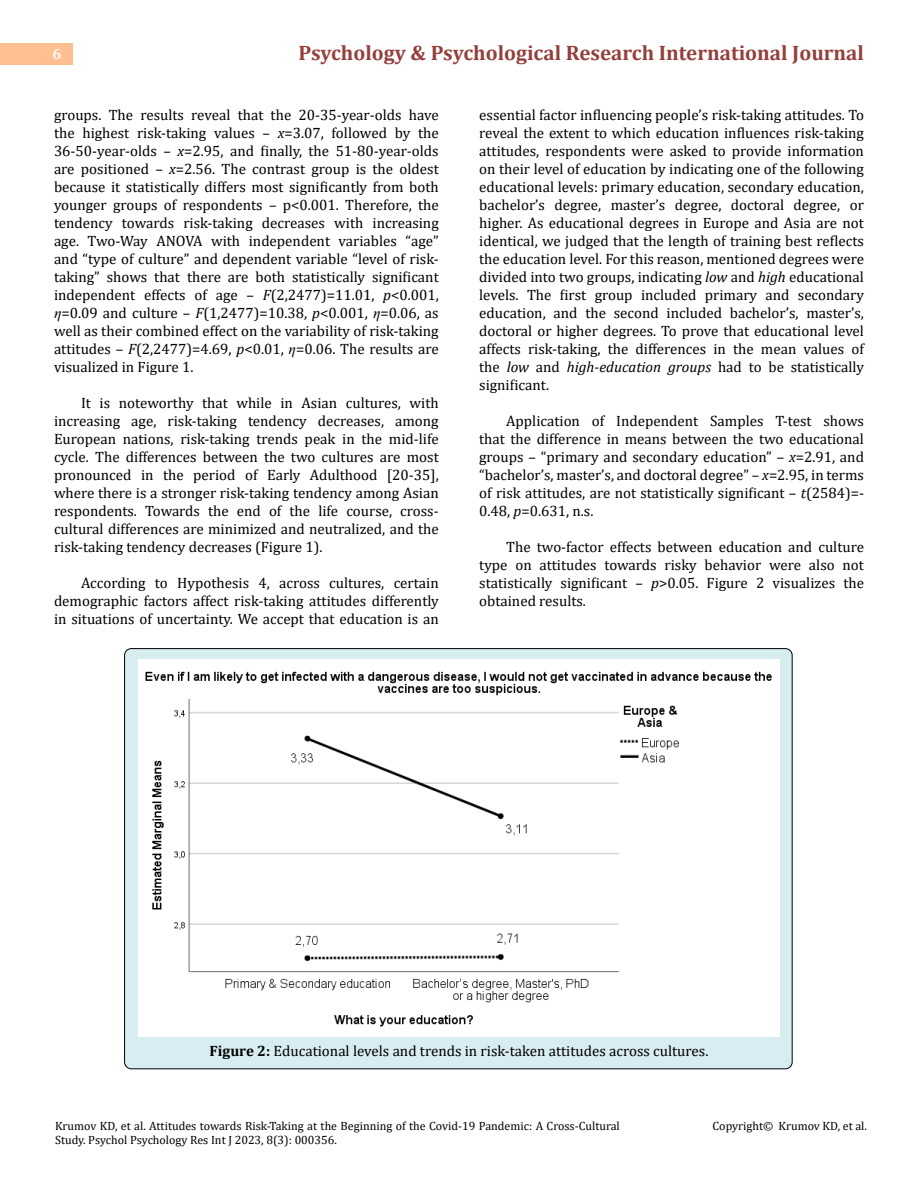
<style>
.page{position:relative;width:918px;height:1188px;background:#fff}
.page>*{position:absolute;margin:0;border:0;box-sizing:border-box;transform-origin:0 0}
.t1{font:700 21px "Cambria";color:#953f3c}
.t2{font:15px/18px "Cambria";color:#000;text-align:justify}
.t3{font:700 15px "Cambria";color:#fff}
.t4{font:12px/14.4px "Cambria";color:#000}
.s1{font-style:italic}
.s2{font-family:"Times New Roman";font-style:italic}
.s3{font-weight:700}
</style>
<div class="page">
<div style="left:0;top:43px;width:73px;height:21px;background:#ffbf91"></div>
<div style="left:125px;top:649px;width:667px;height:420px;background:#d8edf2;border-radius:7px"></div>
<img style="left:139px;top:660px;width:640px;height:376px">
<p class="t3" style="left:53px;top:44px;width:10px">6</p>
<h1 class="t1" style="left:298px;top:38px;width:567px">Psychology &amp; Psychological Research International Journal</h1>
<p class="t2" style="left:54px;top:105px;width:386px">groups. The results reveal that the 20-35-year-olds have the highest risk-taking values – <span class="s1">x</span>=3.07, followed by the 36-50-year-olds – <span class="s1">x</span>=2.95, and finally, the 51-80-year-olds are positioned – <span class="s1">x</span>=2.56. The contrast group is the oldest because it statistically differs most significantly from both younger groups of respondents – p&lt;0.001. Therefore, the tendency towards risk-taking decreases with increasing age. Two-Way ANOVA with independent variables “age” and “type of culture” and dependent variable “level of risk&shy;taking” shows that there are both statistically significant independent effects of age – <span class="s1">F</span>(2,2477)=11.01, <span class="s1">p</span>&lt;0.001, <span class="s2">η</span>=0.09 and culture – <span class="s1">F</span>(1,2477)=10.38, <span class="s1">p</span>&lt;0.001, <span class="s2">η</span>=0.06, as well as their combined effect on the variability of risk-taking attitudes – <span class="s1">F</span>(2,2477)=4.69, <span class="s1">p</span>&lt;0.01, <span class="s2">η</span>=0.06. The results are visualized in Figure 1.</p>
<p class="t2" style="left:54px;top:393px;width:386px;text-indent:27px">It is noteworthy that while in Asian cultures, with increasing age, risk-taking tendency decreases, among European nations, risk-taking trends peak in the mid-life cycle. The differences between the two cultures are most pronounced in the period of Early Adulthood [20-35], where there is a stronger risk-taking tendency among Asian respondents. Towards the end of the life course, cross&shy;cultural differences are minimized and neutralized, and the risk-taking tendency decreases (Figure 1).</p>
<p class="t2" style="left:54px;top:573px;width:386px;text-indent:27px">According to Hypothesis 4, across cultures, certain demographic factors affect risk-taking attitudes differently in situations of uncertainty. We accept that education is an</p>
<p class="t2" style="left:479px;top:105px;width:386px">essential factor influencing people’s risk-taking attitudes. To reveal the extent to which education influences risk-taking attitudes, respondents were asked to provide information on their level of education by indicating one of the following educational levels: primary education, secondary education, bachelor’s degree, master’s degree, doctoral degree, or higher. As educational degrees in Europe and Asia are not identical, we judged that the length of training best reflects the education level. For this reason, mentioned degrees were divided into two groups, indicating <span class="s1">low</span> and <span class="s1">high</span> educational levels. The first group included primary and secondary education, and the second included bachelor’s, master’s, doctoral or higher degrees. To prove that educational level affects risk-taking, the differences in the mean values of the <span class="s1">low</span> and <span class="s1">high-education groups</span> had to be statistically significant.</p>
<p class="t2" style="left:479px;top:411px;width:386px;text-indent:27px">Application of Independent Samples T-test shows that the difference in means between the two educational groups – “primary and secondary education” – <span class="s1">x</span>=2.91, and “bachelor’s, master’s, and doctoral degree” – <span class="s1">x</span>=2.95, in terms of risk attitudes, are not statistically significant – <span class="s1">t</span>(2584)=- 0.48, <span class="s1">p</span>=0.631, n.s.</p>
<p class="t2" style="left:479px;top:537px;width:386px;text-indent:27px">The two-factor effects between education and culture type on attitudes towards risky behavior were also not statistically significant – <span class="s1">p</span>&gt;0.05. Figure 2 visualizes the obtained results.</p>
<p class="t2" style="left:210px;top:1041px;width:500px"><span class="s3">Figure 2:</span> Educational levels and trends in risk-taken attitudes across cultures.</p>
<p class="t4" style="left:55px;top:1118px;width:566px">Krumov KD, et al. Attitudes towards Risk-Taking at the Beginning of the Covid-19 Pandemic: A Cross-Cultural<br>Study. Psychol Psychology Res Int J 2023, 8(3): 000356.</p>
<p class="t4" style="left:713px;top:1118px;width:156px">Copyright© Krumov KD, et al.</p>
</div>
